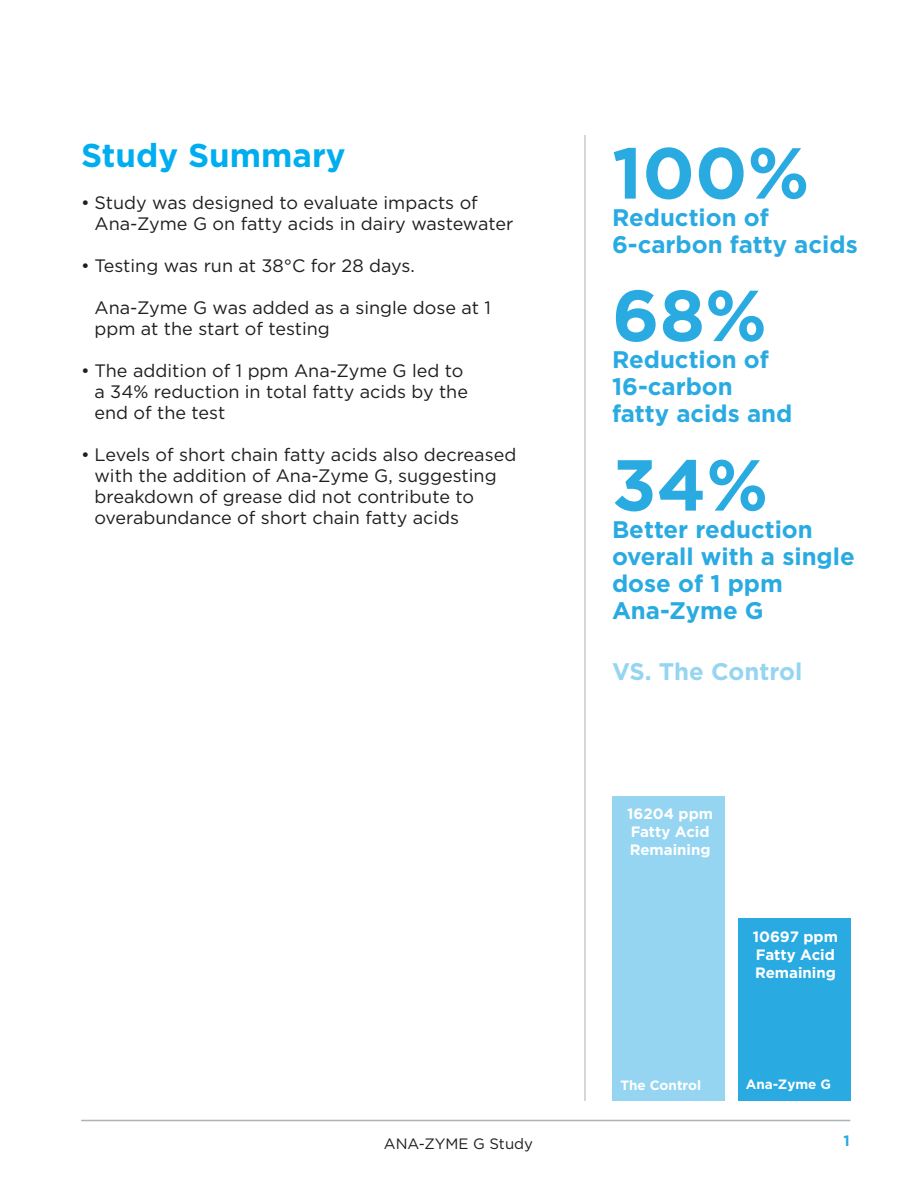
<style>
.page{position:relative;width:918px;height:1188px;background:#fff}
.page>*{position:absolute;margin:0;border:0;box-sizing:border-box;transform-origin:0 0}
.t1{font:700 72px "Gotham";color:#29abe2}
.H1-Page_Headings{font:700 33px "Gotham";color:#00aeef}
.t2{font:700 24px/27px "Gotham";color:#29abe2}
.t3{font:700 24px "Gotham";color:#95d5f1}
.Paragraph_Style_1{font:18px/21px "Gotham";color:#201d1e}
.t4{font:700 15px "Gotham";color:#fff}
.t5{font:15px "Gotham";color:#201d1e}
.t6{font:700 15px "Gotham";color:#29abe2}
.t7{font:700 13.5px "Gotham";color:#fff}
</style>
<div class="page">
<hr style="left:81px;top:1120px;width:769px;height:1px;background:#afb1b4">
<div style="left:738px;top:918px;width:112px;height:183px;background:#29abe2"></div>
<div style="left:612px;top:796px;width:113px;height:305px;background:#95d5f1"></div>
<hr style="left:585px;top:135px;width:1px;height:966px;background:#afb1b4">
<p class="H1-Page_Headings" style="left:81px;top:133px;width:266px">Study Summary</p>
<p class="Paragraph_Style_1" style="left:81px;top:191px;width:398px">• Study was designed to evaluate impacts of</p>
<p class="Paragraph_Style_1" style="left:94px;top:212px;width:420px">Ana-Zyme G on fatty acids in dairy wastewater</p>
<p class="Paragraph_Style_1" style="left:81px;top:254px;width:335px">• Testing was run at 38°C for 28 days.</p>
<p class="Paragraph_Style_1" style="left:94px;top:296px;width:398px">Ana-Zyme G was added as a single dose at 1 ppm at the start of testing</p>
<p class="Paragraph_Style_1" style="left:81px;top:359px;width:384px">• The addition of 1 ppm Ana-Zyme G led to</p>
<p class="Paragraph_Style_1" style="left:94px;top:380px;width:375px">a 34% reduction in total fatty acids by the</p>
<p class="Paragraph_Style_1" style="left:94px;top:401px;width:132px">end of the test</p>
<p class="Paragraph_Style_1" style="left:81px;top:443px;width:437px">• Levels of short chain fatty acids also decreased</p>
<p class="Paragraph_Style_1" style="left:94px;top:464px;width:404px">with the addition of Ana-Zyme G, suggesting breakdown of grease did not contribute to overabundance of short chain fatty acids</p>
<p class="t1" style="left:612px;top:125px;width:199px">100%</p>
<p class="t2" style="left:612px;top:203px;width:159px">Reduction of</p>
<p class="t2" style="left:612px;top:230px;width:247px">6-carbon fatty acids</p>
<p class="t1" style="left:612px;top:268px;width:156px">68%</p>
<p class="t2" style="left:612px;top:346px;width:159px">Reduction of</p>
<p class="t2" style="left:612px;top:373px;width:122px">16-carbon</p>
<p class="t2" style="left:612px;top:400px;width:182px">fatty acids and</p>
<p class="t1" style="left:612px;top:437px;width:158px">34%</p>
<p class="t2" style="left:612px;top:515px;width:202px">Better reduction</p>
<p class="t2" style="left:612px;top:542px;width:244px">overall with a single dose of 1 ppm</p>
<p class="t2" style="left:612px;top:596px;width:153px">Ana-Zyme G</p>
<p class="t3" style="left:612px;top:656px;width:192px">VS. The Control</p>
<p class="t4" style="left:627px;top:804px;width:87px">16204 ppm</p>
<p class="t4" style="left:631px;top:822px;width:80px">Fatty Acid</p>
<p class="t4" style="left:630px;top:840px;width:82px">Remaining</p>
<p class="t4" style="left:753px;top:927px;width:87px">10697 ppm</p>
<p class="t4" style="left:756px;top:945px;width:80px">Fatty Acid</p>
<p class="t4" style="left:755px;top:963px;width:82px">Remaining</p>
<p class="t7" style="left:620px;top:1077px;width:82px">The Control</p>
<p class="t7" style="left:746px;top:1076px;width:87px">Ana-Zyme G</p>
<p class="t5" style="left:384px;top:1134px;width:151px">ANA-ZYME G Study</p>
<p class="t6" style="left:844px;top:1131px;width:8px">1</p>
</div>
